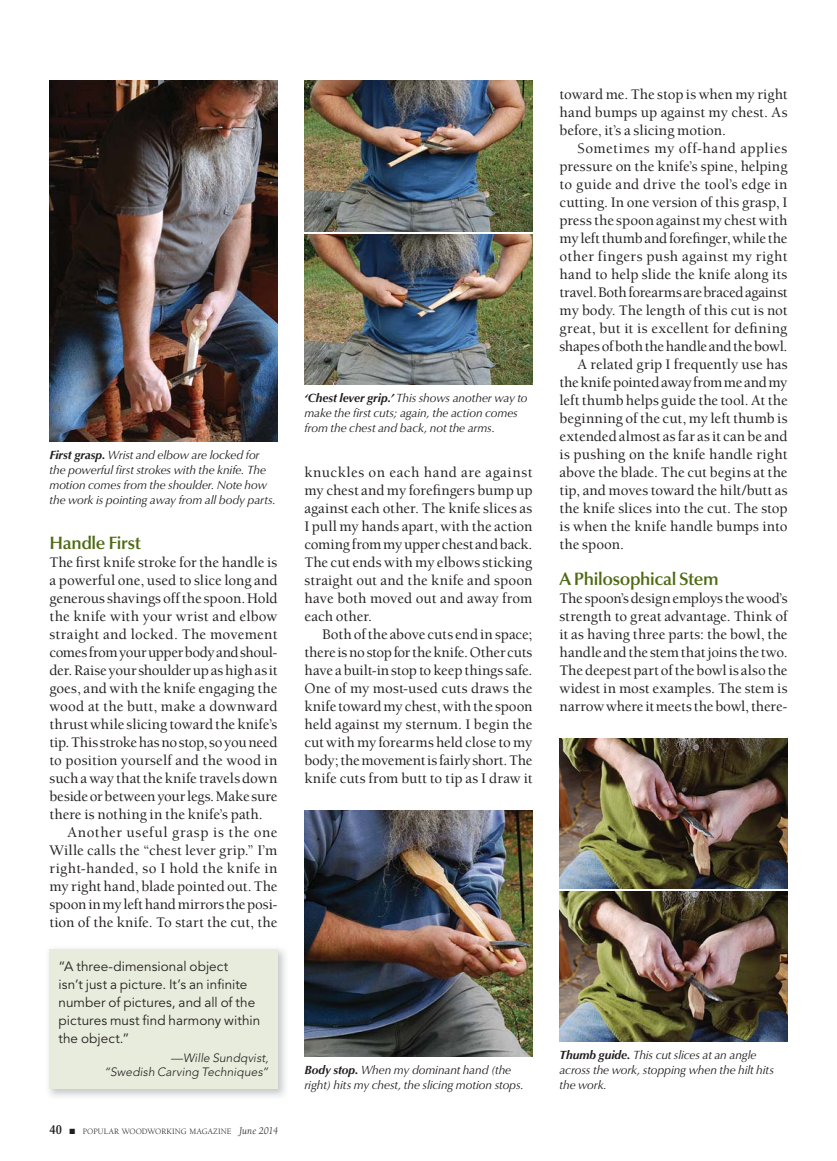
<style>
.page{position:relative;width:837px;height:1161px;background:#fff}
.page>*{position:absolute;margin:0;border:0;box-sizing:border-box;transform-origin:0 0}
.t1{font:600 18px "Optima LT Std";letter-spacing:-.02em;color:#4e6a13}
.t2{font:500 15px/18px "Berkeley Std";letter-spacing:.005em;color:#231f20;text-align:justify}
.t3{font:500 15px "Berkeley Std";letter-spacing:.025em;color:#231f20}
.t4{font:500 15px "Berkeley Std";letter-spacing:-.02em;color:#231f20}
.t5{font:500 15px "Berkeley Std";letter-spacing:-.015em;color:#231f20}
.t6{font:500 15px "Berkeley Std";letter-spacing:-.03em;color:#231f20}
.t7{font:500 15px "Berkeley Std";letter-spacing:.045em;color:#231f20}
.t8{font:500 15px "Berkeley Std";letter-spacing:.03em;color:#231f20}
.t9{font:13.5px/18px "Avenir LT Std";letter-spacing:.005em;color:#231f20}
.t10{font:italic 12px/15px "Optima LT Std";letter-spacing:-.01em;color:#231f20}
.t11{font:italic 300 12px/13.5px "Avenir LT Std";letter-spacing:.01em;color:#231f20;text-align:right}
.t12{font:8.4px "Berkeley Std";letter-spacing:.015em;color:#231f20}
.s1{font-weight:700}
.s2{font-family:"Optima LT Std";font-weight:600;font-size:13.2px}
.s3{font-style:italic;font-size:10.5px}
</style>
<div class="page">
<img style="left:49px;top:81px;width:228px;height:360px">
<img style="left:304px;top:81px;width:228px;height:150px">
<img style="left:304px;top:234px;width:228px;height:150px">
<img style="left:304px;top:810px;width:228px;height:246px">
<img style="left:559px;top:738px;width:228px;height:150px">
<img style="left:559px;top:891px;width:228px;height:150px">
<img style="left:48px;top:949px;width:237px;height:148px">
<div style="left:49px;top:949px;width:228px;height:140px;background:#e8ecdc"></div>
<p class="t10" style="left:49px;top:449px;width:228px"><span class="s1">First grasp.</span> Wrist and elbow are locked for the powerful first strokes with the knife. The motion comes from the shoulder. Note how the work is pointing away from all body parts.</p>
<p class="t1" style="left:49px;top:536px;width:93px">Handle First</p>
<p class="t2" style="left:49px;top:554px;width:230px">The first knife stroke for the handle is</p>
<p class="t2" style="left:49px;top:572px;width:230px">a powerful one, used to slice long and</p>
<p class="t2" style="left:49px;top:590px;width:230px">generous shavings off the spoon. Hold</p>
<p class="t2" style="left:49px;top:608px;width:229px">the knife with your wrist and elbow</p>
<p class="t2" style="left:49px;top:626px;width:230px">straight and locked. The movement</p>
<p class="t6" style="left:49px;top:646px;width:230px">comes from your upper body and shoul-</p>
<p class="t2" style="left:49px;top:662px;width:230px">der. Raise your shoulder up as high as it</p>
<p class="t2" style="left:49px;top:680px;width:230px">goes, and with the knife engaging the</p>
<p class="t2" style="left:49px;top:698px;width:230px">wood at the butt, make a downward</p>
<p class="t2" style="left:49px;top:716px;width:229px">thrust while slicing toward the knife’s</p>
<p class="t4" style="left:49px;top:736px;width:229px">tip. This stroke has no stop, so you need</p>
<p class="t2" style="left:49px;top:752px;width:229px">to position yourself and the wood in</p>
<p class="t2" style="left:49px;top:770px;width:230px">such a way that the knife travels down</p>
<p class="t2" style="left:49px;top:788px;width:230px">beside or between your legs. Make sure</p>
<p class="t2" style="left:49px;top:806px;width:215px">there is nothing in the knife’s path.</p>
<p class="t7" style="left:67px;top:826px;width:212px">Another useful grasp is the one</p>
<p class="t2" style="left:49px;top:842px;width:229px">Wille calls the “chest lever grip.” I’m</p>
<p class="t3" style="left:49px;top:862px;width:230px">right-handed, so I hold the knife in</p>
<p class="t2" style="left:49px;top:878px;width:230px">my right hand, blade pointed out. The</p>
<p class="t2" style="left:49px;top:896px;width:230px">spoon in my left hand mirrors the posi-</p>
<p class="t2" style="left:49px;top:914px;width:230px">tion of the knife. To start the cut, the</p>
<p class="t9" style="left:58px;top:958px;width:203px">“A three-dimensional object<br>isn’t just a picture. It’s an infinite number of pictures, and all of the pictures must find harmony within the object.”</p>
<p class="t11" style="left:104px;top:1052px;width:166px">—Wille Sundqvist,<br>“Swedish Carving Techniques”</p>
<p class="t12" style="left:49px;top:1128px;width:230px"><span class="s2">40</span> ■ POPULAR WOODWORKING MAGAZINE <span class="s3">June 2014</span></p>
<p class="t10" style="left:304px;top:392px;width:225px"><span class="s1">‘Chest lever grip.’</span> This shows another way to make the first cuts; again, the action comes from the chest and back, not the arms.</p>
<p class="t2" style="left:304px;top:464px;width:230px">knuckles on each hand are against my chest and my forefingers bump up against each other. The knife slices as I pull my hands apart, with the action coming from my upper chest and back.<br>The cut ends with my elbows sticking straight out and the knife and spoon have both moved out and away from each other.</p>
<p class="t2" style="left:304px;top:626px;width:230px;text-indent:18px">Both of the above cuts end in space; there is no stop for the knife. Other cuts have a built-in stop to keep things safe.<br>One of my most-used cuts draws the knife toward my chest, with the spoon held against my sternum. I begin the cut with my forearms held close to my body; the movement is fairly short. The knife cuts from butt to tip as I draw it</p>
<p class="t10" style="left:304px;top:1064px;width:221px"><span class="s1">Body stop.</span> When my dominant hand (the right) hits my chest, the slicing motion stops.</p>
<p class="t2" style="left:559px;top:86px;width:230px">toward me. The stop is when my right hand bumps up against my chest. As before, it’s a slicing motion.</p>
<p class="t8" style="left:577px;top:142px;width:211px">Sometimes my off-hand applies</p>
<p class="t2" style="left:559px;top:158px;width:230px">pressure on the knife’s spine, helping</p>
<p class="t2" style="left:559px;top:176px;width:230px">to guide and drive the tool’s edge in</p>
<p class="t2" style="left:559px;top:194px;width:230px">cutting. In one version of this grasp, I</p>
<p class="t2" style="left:559px;top:212px;width:229px">press the spoon against my chest with</p>
<p class="t2" style="left:559px;top:230px;width:230px">my left thumb and forefinger, while the</p>
<p class="t3" style="left:559px;top:250px;width:229px">other fingers push against my right</p>
<p class="t2" style="left:559px;top:266px;width:229px">hand to help slide the knife along its</p>
<p class="t5" style="left:559px;top:286px;width:229px">travel. Both forearms are braced against</p>
<p class="t2" style="left:559px;top:302px;width:230px">my body. The length of this cut is not</p>
<p class="t2" style="left:559px;top:320px;width:229px">great, but it is excellent for defining</p>
<p class="t2" style="left:559px;top:338px;width:229px">shapes of both the handle and the bowl.</p>
<p class="t2" style="left:577px;top:356px;width:212px">A related grip I frequently use has</p>
<p class="t4" style="left:559px;top:376px;width:229px">the knife pointed away from me and my</p>
<p class="t2" style="left:559px;top:392px;width:230px">left thumb helps guide the tool. At the</p>
<p class="t2" style="left:559px;top:410px;width:230px">beginning of the cut, my left thumb is</p>
<p class="t2" style="left:559px;top:428px;width:230px">extended almost as far as it can be and</p>
<p class="t3" style="left:559px;top:448px;width:229px">is pushing on the knife handle right</p>
<p class="t2" style="left:559px;top:464px;width:230px">above the blade. The cut begins at the</p>
<p class="t2" style="left:559px;top:482px;width:230px">tip, and moves toward the hilt/butt as</p>
<p class="t2" style="left:559px;top:500px;width:230px">the knife slices into the cut. The stop</p>
<p class="t2" style="left:559px;top:518px;width:230px">is when the knife handle bumps into</p>
<p class="t2" style="left:559px;top:536px;width:66px">the spoon.</p>
<p class="t1" style="left:559px;top:572px;width:161px">A Philosophical Stem</p>
<p class="t2" style="left:559px;top:590px;width:230px">The spoon’s design employs the wood’s strength to great advantage. Think of it as having three parts: the bowl, the handle and the stem that joins the two.<br>The deepest part of the bowl is also the widest in most examples. The stem is narrow where it meets the bowl, there-</p>
<p class="t10" style="left:559px;top:1049px;width:216px"><span class="s1">Thumb guide.</span> This cut slices at an angle across the work, stopping when the hilt hits the work.</p>
</div>
